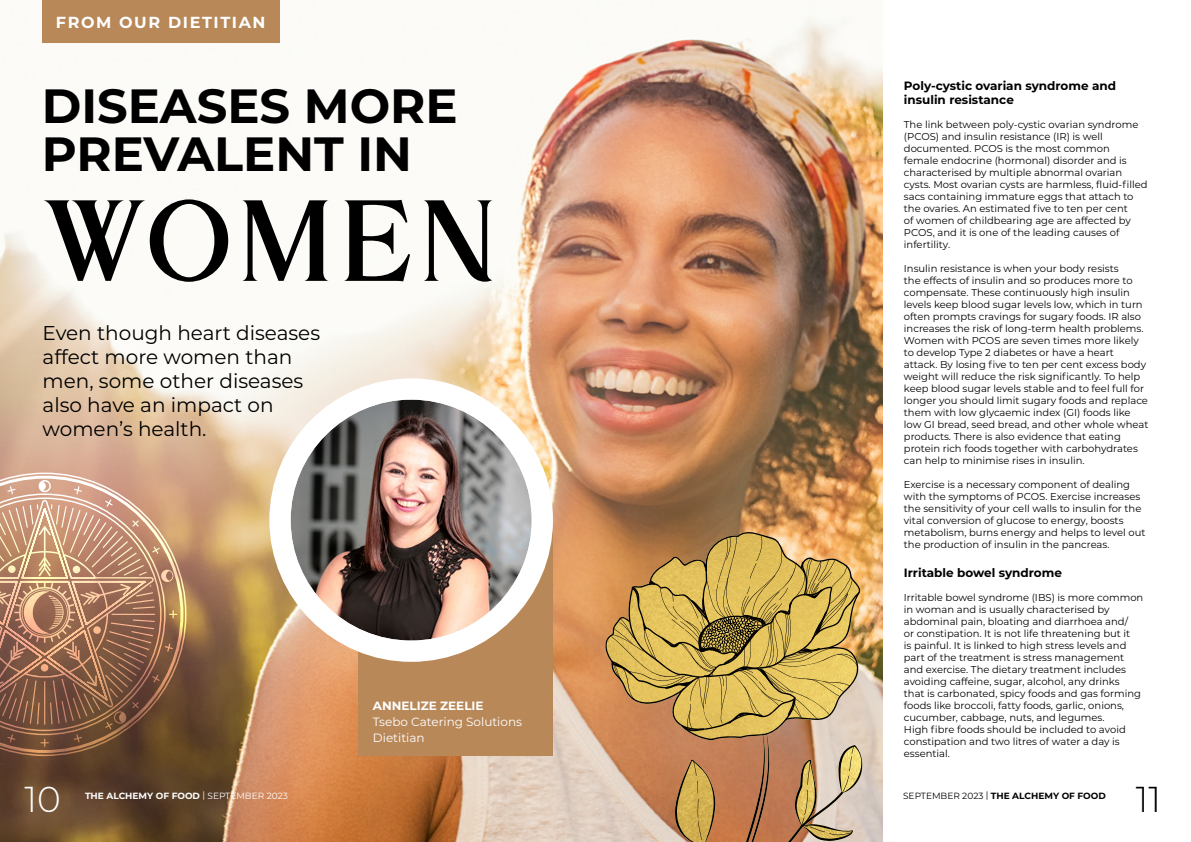
<style>
.page{position:relative;width:1191px;height:842px;background:#fff}
.page>*{position:absolute;margin:0;border:0;box-sizing:border-box;transform-origin:0 0}
.t1{font:700 48px/48px "Montserrat";color:#000}
.t2{font:300 36px "Montserrat";color:#fff}
.t3{font:300 36px "Montserrat";color:#000}
.t4{font:20px/24px "Montserrat";color:#000}
.t5{font:700 16px "Montserrat";letter-spacing:.1em;color:#fff}
.t6{font:700 12px/14.4px "Montserrat";color:#000}
.t7{font:12px/16px "Montserrat";color:#fff}
.t8{font:700 12px "Montserrat";color:#fff}
.t9{font:10px/12px "Montserrat";color:#000}
.t10{font:700 9px "Montserrat";color:#000}
.t11{font:700 9px "Montserrat";color:#fff}
.s1{font-weight:400}
</style>
<div class="page">
<img style="left:0;top:14px;width:882px;height:828px">
<div style="left:42px;top:0;width:238px;height:43px;background:#b88859"></div>
<svg style="left:43px;top:199px;width:450px;height:83px"></svg>
<div style="left:359px;top:532px;width:194px;height:224px;background:#b88859"></div>
<div style="left:280px;top:389px;width:262px;height:262px;background:#fff;border-radius:50%"></div>
<img style="left:291px;top:400px;width:240px;height:241px;border-radius:120px">
<div style="left:269px;top:378px;width:284px;height:284px;border:21px solid #fff;border-radius:50%"></div>
<svg style="left:0;top:473px;width:186px;height:283px;background:#a47e60"></svg>
<svg style="left:0;top:480px;width:177px;height:267px;background:#aa7f64"></svg>
<svg style="left:603px;top:532px;width:259px;height:310px;background:#c59d5d"></svg>
<h3 class="t5" style="left:56px;top:11px;width:211px">FROM OUR DIETITIAN</h3>
<h1 class="t1" style="left:42px;top:79px;width:417px">DISEASES MORE<br>PREVALENT IN</h1>
<p class="t6" style="left:904px;top:78px;width:214px">Poly-cystic ovarian syndrome and insulin resistance</p>
<p class="t9" style="left:904px;top:118px;width:245px">The link between poly-cystic ovarian syndrome (PCOS) and insulin resistance (IR) is well documented. PCOS is the most common<br>female endocrine (hormonal) disorder and is characterised by multiple abnormal ovarian cysts. Most ovarian cysts are harmless, fluid-filled sacs containing immature eggs that attach to the ovaries. An estimated five to ten per cent<br>of women of childbearing age are affected by PCOS, and it is one of the leading causes of infertility.</p>
<p class="t9" style="left:904px;top:262px;width:246px">Insulin resistance is when your body resists<br>the effects of insulin and so produces more to compensate. These continuously high insulin levels keep blood sugar levels low, which in turn often prompts cravings for sugary foods. IR also increases the risk of long-term health problems.<br>Women with PCOS are seven times more likely to develop Type 2 diabetes or have a heart attack. By losing five to ten per cent excess body weight will reduce the risk significantly. To help keep blood sugar levels stable and to feel full for longer you should limit sugary foods and replace them with low glycaemic index (GI) foods like low GI bread, seed bread, and other whole wheat products. There is also evidence that eating protein rich foods together with carbohydrates can help to minimise rises in insulin.</p>
<p class="t9" style="left:904px;top:478px;width:243px">Exercise is a necessary component of dealing with the symptoms of PCOS. Exercise increases the sensitivity of your cell walls to insulin for the vital conversion of glucose to energy, boosts metabolism, burns energy and helps to level out the production of insulin in the pancreas.</p>
<p class="t6" style="left:904px;top:565px;width:160px">Irritable bowel syndrome</p>
<p class="t9" style="left:904px;top:591px;width:241px">Irritable bowel syndrome (IBS) is more common in woman and is usually characterised by abdominal pain, bloating and diarrhoea and/<br>or constipation. It is not life threatening but it<br>is painful. It is linked to high stress levels and part of the treatment is stress management and exercise. The dietary treatment includes avoiding caffeine, sugar, alcohol, any drinks<br>that is carbonated, spicy foods and gas forming foods like broccoli, fatty foods, garlic, onions, cucumber, cabbage, nuts, and legumes.<br>High fibre foods should be included to avoid constipation and two litres of water a day is essential.</p>
<h3 class="t4" style="left:43px;top:320px;width:279px">Even though heart diseases affect more women than men, some other diseases also have an impact on women’s health.</h3>
<p class="t8" style="left:373px;top:697px;width:112px">ANNELIZE ZEELIE</p>
<p class="t7" style="left:373px;top:713px;width:151px">Tsebo Catering Solutions<br>Dietitian</p>
<h2 class="t2" style="left:24px;top:775px;width:38px">10</h2>
<h2 class="t3" style="left:1135px;top:775px;width:27px">11</h2>
<p class="t11" style="left:85px;top:790px;width:204px">THE ALCHEMY OF FOOD <span class="s1">| SEPTEMBER 2023</span></p>
<p class="t10" style="left:903px;top:790px;width:204px"><span class="s1">SEPTEMBER 2023 |</span> THE ALCHEMY OF FOOD</p>
</div>
